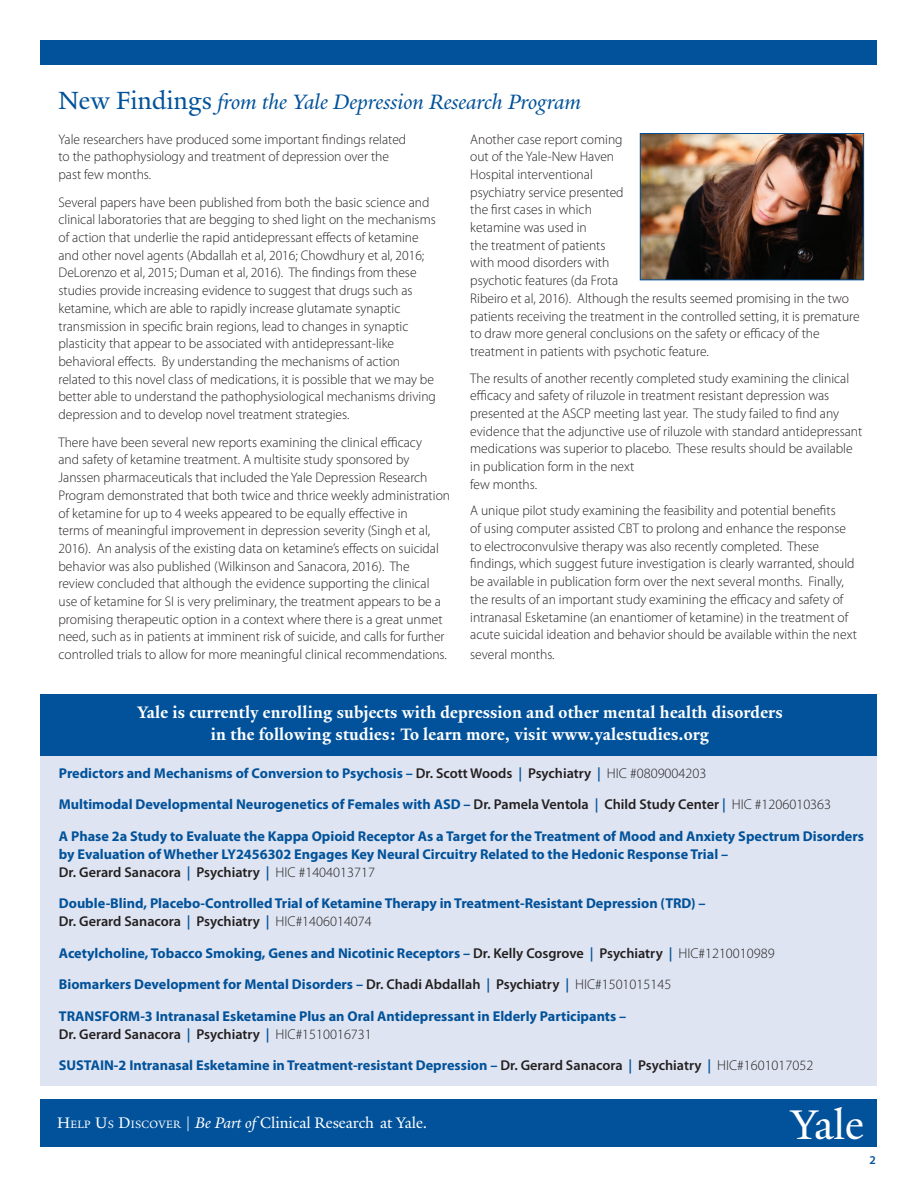
<style>
.page{position:relative;width:918px;height:1188px;background:#fff}
.page>*{position:absolute;margin:0;border:0;box-sizing:border-box;transform-origin:0 0}
.t1{font:45px "Yale Design";color:#fff}
.t2{font:italic 22.5px "Yale Design";color:#01529a}
.t3{font:700 18px/22.5px "Yale Design";letter-spacing:.01em;color:#fff;text-align:center}
.t4{font:16.5px "Yale Design";color:#fff}
.t5{font:700 14.25px/18px "Myriad Pro";color:#01529a}
.t6{font:300 13.95px/17.7px "Myriad Pro";color:#231f20}
.t7{font:600 12px "Myriad Pro";color:#01529a}
.s1{font-style:normal;font-size:27px}
.s2{font-weight:600;color:#231f20}
.s3{font-weight:600}
.s4{font-weight:300;color:#231f20}
.s5{font-style:inherit}
.s6{font-size:11.55px}
.s7{font-style:italic}
</style>
<div class="page">
<div style="left:40px;top:751px;width:838px;height:334px;background:#dee4f1"></div>
<div style="left:40px;top:694px;width:838px;height:62px;background:#01529a"></div>
<div style="left:40px;top:1099px;width:838px;height:48px;background:#01529a"></div>
<img style="left:642px;top:135px;width:220px;height:143px">
<div style="left:640px;top:133px;width:224px;height:147px;border:1px solid #01529a"></div>
<div style="left:40px;top:40px;width:838px;height:25px;background:#01529a"></div>
<p class="t2" style="left:58px;top:89px;width:524px"><span class="s1">New Findings</span> from the Yale Depression Research Program</p>
<p class="t6" style="left:58px;top:130px;width:349px">Yale researchers have produced some important findings related to the pathophysiology and treatment of depression over the past few months.</p>
<p class="t6" style="left:58px;top:193px;width:379px">Several papers have been published from both the basic science and clinical laboratories that are begging to shed light on the mechanisms of action that underlie the rapid antidepressant effects of ketamine and other novel agents (Abdallah et al, 2016; Chowdhury et al, 2016; DeLorenzo et al, 2015; Duman et al, 2016). The findings from these studies provide increasing evidence to suggest that drugs such as ketamine, which are able to rapidly increase glutamate synaptic transmission in specific brain regions, lead to changes in synaptic plasticity that appear to be associated with antidepressant-like behavioral effects. By understanding the mechanisms of action related to this novel class of medications, it is possible that we may be better able to understand the pathophysiological mechanisms driving depression and to develop novel treatment strategies.</p>
<p class="t6" style="left:58px;top:433px;width:393px">There have been several new reports examining the clinical efficacy<br>and safety of ketamine treatment. A multisite study sponsored by Janssen pharmaceuticals that included the Yale Depression Research Program demonstrated that both twice and thrice weekly administration of ketamine for up to 4 weeks appeared to be equally effective in<br>terms of meaningful improvement in depression severity (Singh et al, 2016). An analysis of the existing data on ketamine’s effects on suicidal behavior was also published (Wilkinson and Sanacora, 2016). The<br>review concluded that although the evidence supporting the clinical use of ketamine for SI is very preliminary, the treatment appears to be a promising therapeutic option in a context where there is a great unmet need, such as in patients at imminent risk of suicide, and calls for further controlled trials to allow for more meaningful clinical recommendations.</p>
<p class="t6" style="left:470px;top:130px;width:391px">Another case report coming<br>out of the Yale-New Haven<br>Hospital interventional<br>psychiatry service presented<br>the first cases in which<br>ketamine was used in<br>the treatment of patients<br>with mood disorders with<br>psychotic features (da Frota<br>Ribeiro et al, 2016). Although the results seemed promising in the two patients receiving the treatment in the controlled setting, it is premature to draw more general conclusions on the safety or efficacy of the treatment in patients with psychotic feature.</p>
<p class="t6" style="left:470px;top:369px;width:394px">The results of another recently completed study examining the clinical efficacy and safety of riluzole in treatment resistant depression was presented at the ASCP meeting last year. The study failed to find any evidence that the adjunctive use of riluzole with standard antidepressant medications was superior to placebo. These results should be available in publication form in the next<br>few months.</p>
<p class="t6" style="left:470px;top:502px;width:388px">A unique pilot study examining the feasibility and potential benefits<br>of using computer assisted CBT to prolong and enhance the response to electroconvulsive therapy was also recently completed. These findings, which suggest future investigation is clearly warranted, should be available in publication form over the next several months. Finally, the results of an important study examining the efficacy and safety of intranasal Esketamine (an enantiomer of ketamine) in the treatment of acute suicidal ideation and behavior should be available within the next</p>
<p class="t6" style="left:470px;top:645px;width:86px">several months.</p>
<p class="t3" style="left:137px;top:701px;width:647px">Yale is currently enrolling subjects with depression and other mental health disorders in the following studies: To learn more, visit www.yalestudies.org</p>
<p class="t5" style="left:59px;top:763px;width:649px">Predictors and Mechanisms of Conversion to Psychosis – <span class="s2">Dr. Scott Woods</span> <span class="s3">|</span> <span class="s2">Psychiatry</span> <span class="s3">|</span> <span class="s4">HIC #0809004203</span></p>
<p class="t5" style="left:59px;top:795px;width:774px">Multimodal Developmental Neurogenetics of Females with ASD – <span class="s2">Dr. Pamela Ventola</span> <span class="s3">|</span> <span class="s2">Child Study Center</span> <span class="s3">|</span> <span class="s4">HIC #1206010363</span></p>
<p class="t5" style="left:59px;top:826px;width:807px">A Phase 2a Study to Evaluate the Kappa Opioid Receptor As a Target for the Treatment of Mood and Anxiety Spectrum Disorders by Evaluation of Whether LY2456302 Engages Key Neural Circuitry Related to the Hedonic Response Trial –<br><span class="s2">Dr. Gerard Sanacora</span> <span class="s3">|</span> <span class="s2">Psychiatry</span> <span class="s3">|</span> <span class="s4">HIC #1404013717</span></p>
<p class="t5" style="left:59px;top:894px;width:648px">Double-Blind, Placebo-Controlled Trial of Ketamine Therapy in Treatment-Resistant Depression (TRD) –<br><span class="s2">Dr. Gerard Sanacora</span> <span class="s3">|</span> <span class="s2">Psychiatry</span> <span class="s3">|</span> <span class="s4">HIC#1406014074</span></p>
<p class="t5" style="left:59px;top:943px;width:717px">Acetylcholine, Tobacco Smoking, Genes and Nicotinic Receptors – <span class="s2">Dr. Kelly Cosgrove</span> <span class="s3">|</span> <span class="s2">Psychiatry</span> <span class="s3">|</span> <span class="s4">HIC#1210010989</span></p>
<p class="t5" style="left:59px;top:975px;width:614px">Biomarkers Development for Mental Disorders – <span class="s2">Dr. Chadi Abdallah</span> <span class="s3">|</span> <span class="s2">Psychiatry</span> <span class="s3">|</span> <span class="s4">HIC#1501015145</span></p>
<p class="t5" style="left:59px;top:1006px;width:569px">TRANSFORM-3 Intranasal Esketamine Plus an Oral Antidepressant in Elderly Participants –<br><span class="s2">Dr. Gerard Sanacora</span> <span class="s3">|</span> <span class="s2">Psychiatry</span> <span class="s3">|</span> <span class="s4">HIC#1510016731</span></p>
<p class="t5" style="left:59px;top:1056px;width:756px">SUSTAIN-2 Intranasal Esketamine in Treatment-resistant Depression – <span class="s2">Dr. Gerard Sanacora</span> <span class="s3">|</span> <span class="s2">Psychiatry</span> <span class="s3">|</span> <span class="s4">HIC#1601017052</span></p>
<p class="t4" style="left:57px;top:1113px;width:372px"><span class="s5">H</span><span class="s6">ELP</span> <span class="s5">U</span><span class="s6">S</span> <span class="s5">D</span><span class="s6">ISCOVER</span> <span class="s5">|</span> <span class="s7">Be Part of</span> Clinical Research at Yale.</p>
<p class="t1" style="left:791px;top:1098px;width:75px">Yale</p>
<p class="t7" style="left:870px;top:1152px;width:8px">2</p>
</div>
